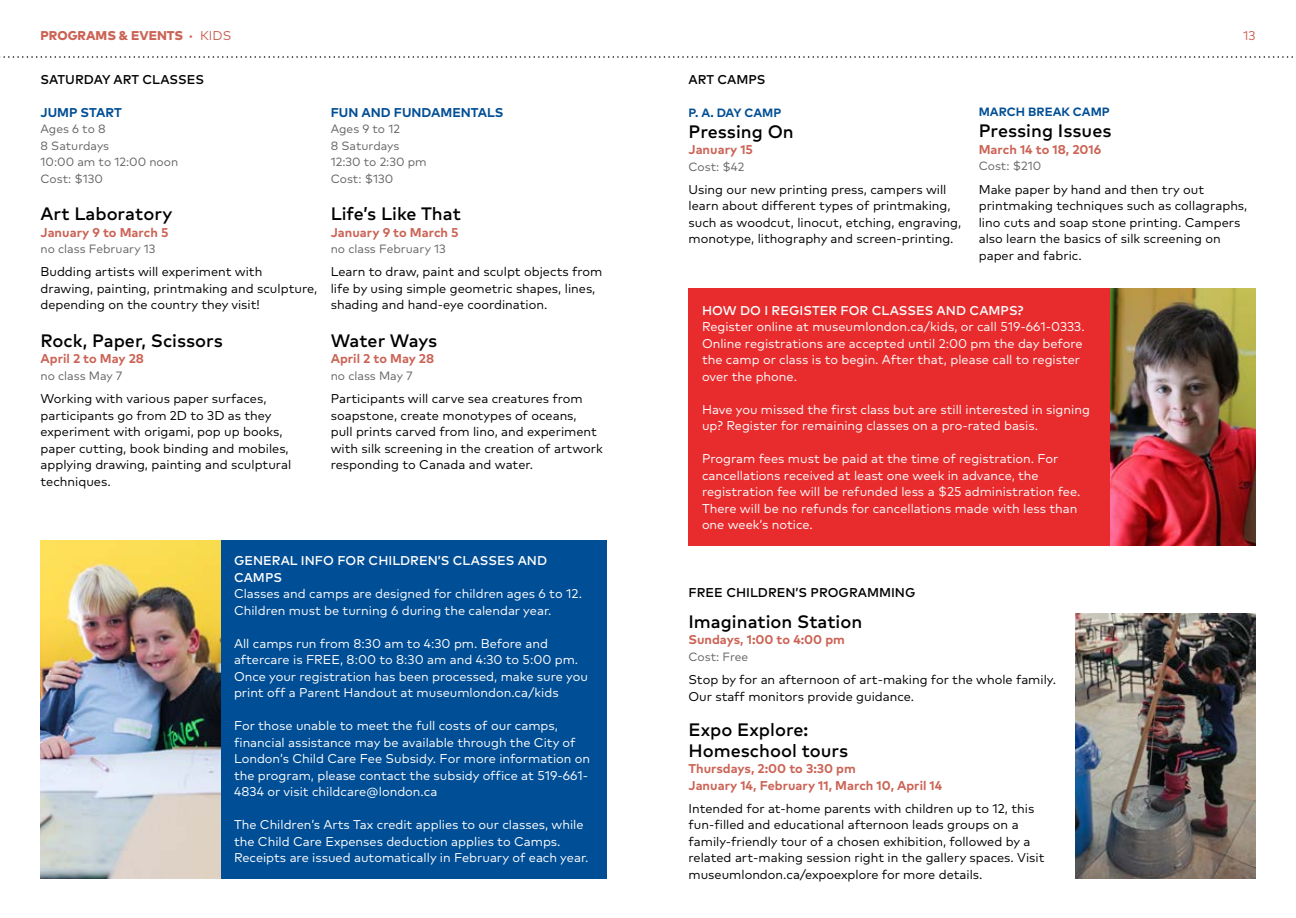
<style>
.page{position:relative;width:1296px;height:918px;background:#fff}
.page>*{position:absolute;margin:0;border:0;box-sizing:border-box;transform-origin:0 0}
.t1{font:500 18px/21px "Mark OT";color:#000}
.t2{font:12.75px/16.5px "Mark OT";color:#000}
.t3{font:12.75px/16.5px "Mark OT";color:#fff}
.t4{font:700 12.75px/16.5px "Mark OT";color:#cb6355}
.t5{font:500 12.75px/16.5px "Mark OT";color:#fff}
.t6{font:500 12.75px "Mark OT";color:#000}
.t7{font:700 12.75px "Mark OT";color:#004e95}
.t8{font:800 12.75px "Mark OT";color:#cb6355}
.t9{font:12.75px "Mark OT";color:#cb6355}
.t10{font:12px/16.5px "Mark OT";color:#636466}
.t11{font:700 12px "Mark OT";color:#004e95}
.s1{font-weight:700}
.s2{font-weight:400}
</style>
<div class="page">
<div style="left:688px;top:288px;width:422px;height:257px;background:#e82c2e"></div>
<img style="left:1110px;top:288px;width:146px;height:257px">
<img style="left:1076px;top:614px;width:180px;height:265px">
<svg style="left:0;top:56px;width:1293px;height:2px"></svg>
<div style="left:220px;top:540px;width:388px;height:339px;background:#004e95"></div>
<img style="left:40px;top:540px;width:180px;height:339px">
<p class="t8" style="left:40px;top:28px;width:192px">PROGRAMS &amp; EVENTS <span class="s1">·</span> <span class="s2">KIDS</span></p>
<p class="t6" style="left:40px;top:71px;width:165px">SATURDAY ART CLASSES</p>
<p class="t7" style="left:40px;top:104px;width:83px">JUMP START</p>
<p class="t10" style="left:40px;top:120px;width:139px">Ages 6 to 8<br>8 Saturdays<br>10:00 am to 12:00 noon<br>Cost: $130</p>
<h1 class="t1" style="left:40px;top:203px;width:133px">Art Laboratory</h1>
<p class="t4" style="left:40px;top:223px;width:129px">January 9 to March 5</p>
<p class="t10" style="left:40px;top:240px;width:117px">no class February 13</p>
<p class="t2" style="left:40px;top:263px;width:278px">Budding artists will experiment with drawing, painting, printmaking and sculpture, depending on the country they visit!</p>
<h1 class="t1" style="left:40px;top:330px;width:184px">Rock, Paper, Scissors</h1>
<p class="t4" style="left:40px;top:350px;width:105px">April 2 to May 28</p>
<p class="t10" style="left:40px;top:367px;width:83px">no class May 7</p>
<p class="t2" style="left:40px;top:390px;width:252px">Working with various paper surfaces, participants go from 2D to 3D as they experiment with origami, pop up books, paper cutting, book binding and mobiles, applying drawing, painting and sculptural techniques.</p>
<p class="t7" style="left:331px;top:104px;width:174px">FUN AND FUNDAMENTALS</p>
<p class="t10" style="left:331px;top:120px;width:97px">Ages 9 to 12<br>8 Saturdays<br>12:30 to 2:30 pm<br>Cost: $130</p>
<h1 class="t1" style="left:331px;top:203px;width:132px">Life’s Like That</h1>
<p class="t4" style="left:331px;top:223px;width:129px">January 9 to March 5</p>
<p class="t10" style="left:331px;top:240px;width:117px">no class February 13</p>
<p class="t2" style="left:331px;top:263px;width:273px">Learn to draw, paint and sculpt objects from life by using simple geometric shapes, lines, shading and hand-eye coordination.</p>
<h1 class="t1" style="left:331px;top:330px;width:108px">Water Ways</h1>
<p class="t4" style="left:331px;top:350px;width:105px">April 2 to May 28</p>
<p class="t10" style="left:331px;top:367px;width:83px">no class May 7</p>
<p class="t2" style="left:331px;top:390px;width:274px">Participants will carve sea creatures from soapstone, create monotypes of oceans,<br>pull prints carved from lino, and experiment with silk screening in the creation of artwork responding to Canada and water.</p>
<p class="t5" style="left:234px;top:552px;width:315px">GENERAL INFO FOR CHILDREN’S CLASSES AND<br>CAMPS</p>
<p class="t3" style="left:234px;top:585px;width:350px">Classes and camps are designed for children ages 6 to 12.<br>Children must be turning 6 during the calendar year.</p>
<p class="t3" style="left:234px;top:635px;width:355px">All camps run from 8:30 am to 4:30 pm. Before and aftercare is FREE, 8:00 to 8:30 am and 4:30 to 5:00 pm.<br>Once your registration has been processed, make sure you print off a Parent Handout at museumlondon.ca/kids</p>
<p class="t3" style="left:234px;top:717px;width:358px">For those unable to meet the full costs of our camps, financial assistance may be available through the City of London’s Child Care Fee Subsidy. For more information on the program, please contact the subsidy office at 519-661- 4834 or visit childcare@london.ca</p>
<p class="t3" style="left:234px;top:816px;width:356px">The Children’s Arts Tax credit applies to our classes, while the Child Care Expenses deduction applies to Camps.<br>Receipts are issued automatically in February of each year.</p>
<p class="t6" style="left:688px;top:71px;width:79px">ART CAMPS</p>
<p class="t11" style="left:688px;top:105px;width:94px">P. A. DAY CAMP</p>
<h1 class="t1" style="left:688px;top:120px;width:107px">Pressing On</h1>
<p class="t4" style="left:688px;top:141px;width:66px">January 15</p>
<p class="t10" style="left:688px;top:158px;width:57px">Cost: $42</p>
<p class="t2" style="left:688px;top:181px;width:274px">Using our new printing press, campers will learn about different types of printmaking, such as woodcut, linocut, etching, engraving, monotype, lithography and screen-printing.</p>
<p class="t9" style="left:1243px;top:28px;width:14px">13</p>
<p class="t11" style="left:979px;top:104px;width:133px">MARCH BREAK CAMP</p>
<h1 class="t1" style="left:979px;top:120px;width:134px">Pressing Issues</h1>
<p class="t4" style="left:979px;top:141px;width:124px">March 14 to 18, 2016</p>
<p class="t10" style="left:979px;top:158px;width:64px">Cost: $210</p>
<p class="t2" style="left:979px;top:181px;width:270px">Make paper by hand and then try out printmaking techniques such as collagraphs, lino cuts and soap stone printing. Campers also learn the basics of silk screening on paper and fabric.</p>
<p class="t5" style="left:702px;top:302px;width:323px">HOW DO I REGISTER FOR CLASSES AND CAMPS?</p>
<p class="t3" style="left:702px;top:318px;width:384px">Register online at museumlondon.ca/kids, or call 519-661-0333.<br>Online registrations are accepted until 2:00 pm the day before the camp or class is to begin. After that, please call to register over the phone.</p>
<p class="t3" style="left:702px;top:401px;width:389px">Have you missed the first class but are still interested in signing up? Register for remaining classes on a pro-rated basis.</p>
<p class="t3" style="left:702px;top:450px;width:380px">Program fees must be paid at the time of registration. For cancellations received at least one week in advance, the registration fee will be refunded less a $25 administration fee.<br>There will be no refunds for cancellations made with less than one week’s notice.</p>
<p class="t6" style="left:688px;top:584px;width:229px">FREE CHILDREN’S PROGRAMMING</p>
<h1 class="t1" style="left:688px;top:610px;width:175px">Imagination Station</h1>
<p class="t4" style="left:688px;top:631px;width:158px">Sundays, 1:00 to 4:00 pm</p>
<p class="t10" style="left:688px;top:648px;width:61px">Cost: Free</p>
<p class="t2" style="left:689px;top:671px;width:369px">Stop by for an afternoon of art-making for the whole family.<br>Our staff monitors provide guidance.</p>
<h1 class="t1" style="left:688px;top:718px;width:161px">Expo Explore:<br>Homeschool tours</h1>
<p class="t4" style="left:688px;top:760px;width:255px">Thursdays, 2:00 to 3:30 pm<br>January 14, February 11, March 10, April 14</p>
<p class="t2" style="left:688px;top:800px;width:357px">Intended for at-home parents with children up to 12, this fun-filled and educational afternoon leads groups on a family-friendly tour of a chosen exhibition, followed by a related art-making session right in the gallery spaces. Visit museumlondon.ca/expoexplore for more details.</p>
</div>
